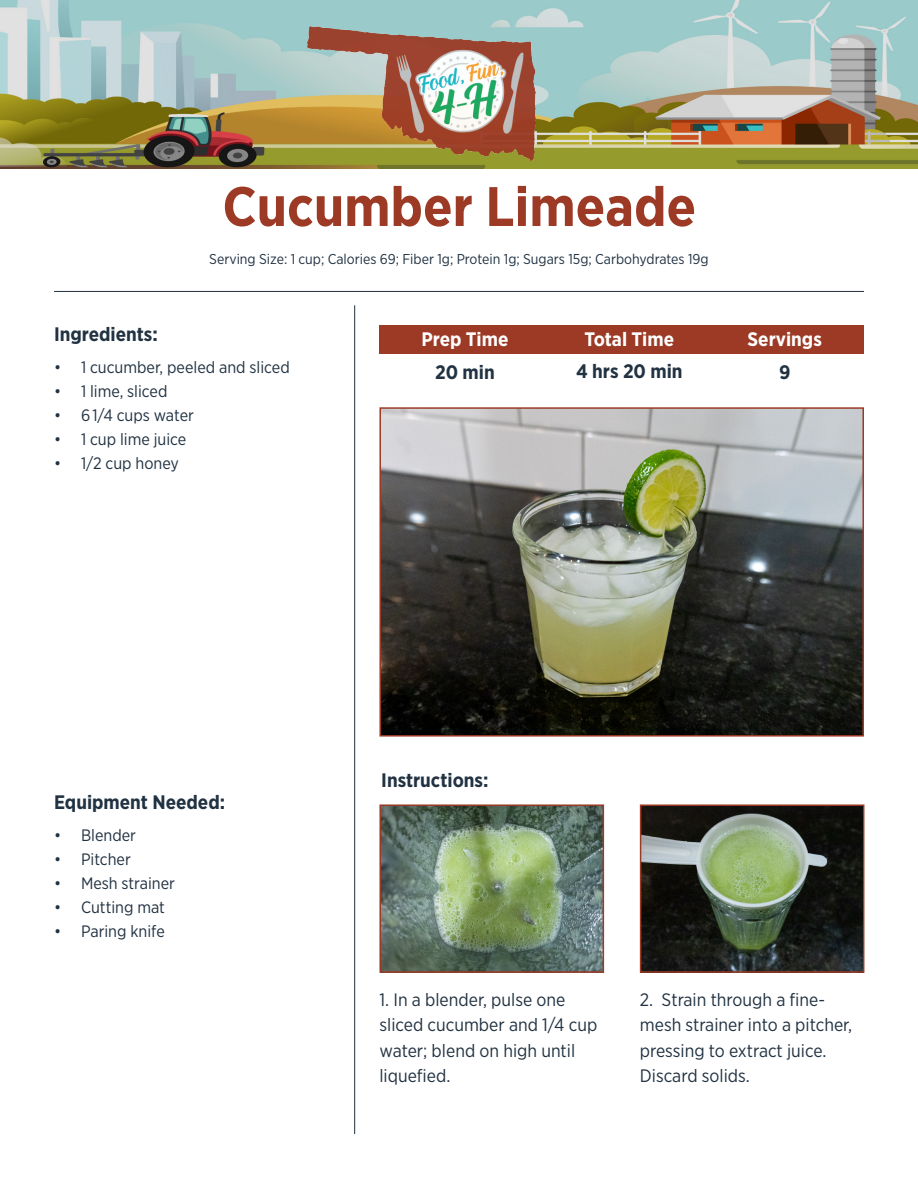
<style>
.page{position:relative;width:918px;height:1188px;background:#fff}
.page>*{position:absolute;margin:0;border:0;box-sizing:border-box;transform-origin:0 0}
.t1{font:700 55.5px "Gotham Narrow";color:#9c3a25}
.t2{font:700 19.5px "Gotham Narrow";color:#213242}
.t3{font:700 19.5px "Gotham Narrow";color:#fff}
.t4{font:18px/25.5px "Gotham Narrow";color:#213242}
.t5{font:16.5px "Gotham Narrow";color:#213242}
.t6{font:14.25px "Gotham Narrow";color:#213242}
</style>
<div class="page">
<div style="left:379px;top:326px;width:485px;height:28px;background:#9c3a25"></div>
<img style="left:382px;top:410px;width:479px;height:324px">
<div style="left:379px;top:407px;width:485px;height:330px;border:2px solid #9c3a25"></div>
<img style="left:382px;top:807px;width:219px;height:163px">
<div style="left:379px;top:804px;width:225px;height:169px;border:2px solid #9c3a25"></div>
<img style="left:643px;top:807px;width:218px;height:163px">
<div style="left:640px;top:804px;width:224px;height:169px;border:2px solid #9c3a25"></div>
<hr style="left:54px;top:291px;width:810px;height:1px;background:#213242">
<hr style="left:354px;top:305px;width:1px;height:829px;background:#213242">
<svg style="left:0;top:0;width:918px;height:168px;background:#a2af95"></svg>
<img style="left:307px;top:26px;width:229px;height:134px">
<p class="t1" style="left:222px;top:171px;width:475px">Cucumber Limeade</p>
<p class="t6" style="left:209px;top:250px;width:501px">Serving Size: 1 cup; Calories 69; Fiber 1g; Protein 1g; Sugars 15g; Carbohydrates 19g</p>
<p class="t2" style="left:54px;top:322px;width:105px">Ingredients:</p>
<p class="t5" style="left:54px;top:357px;width:237px">• 1 cucumber, peeled and sliced</p>
<p class="t5" style="left:54px;top:381px;width:115px">• 1 lime, sliced</p>
<p class="t5" style="left:54px;top:405px;width:141px">• 6 1/4 cups water</p>
<p class="t5" style="left:54px;top:429px;width:134px">• 1 cup lime juice</p>
<p class="t5" style="left:54px;top:453px;width:127px">• 1/2 cup honey</p>
<p class="t3" style="left:422px;top:327px;width:88px">Prep Time</p>
<p class="t2" style="left:435px;top:359px;width:61px">20 min</p>
<p class="t3" style="left:585px;top:327px;width:91px">Total Time</p>
<p class="t2" style="left:576px;top:359px;width:108px">4 hrs 20 min</p>
<p class="t3" style="left:748px;top:327px;width:76px">Servings</p>
<p class="t2" style="left:779px;top:359px;width:13px">9</p>
<p class="t2" style="left:54px;top:789px;width:173px">Equipment Needed:</p>
<p class="t5" style="left:54px;top:825px;width:84px">• Blender</p>
<p class="t5" style="left:54px;top:849px;width:78px">• Pitcher</p>
<p class="t5" style="left:54px;top:873px;width:122px">• Mesh strainer</p>
<p class="t5" style="left:54px;top:897px;width:113px">• Cutting mat</p>
<p class="t5" style="left:54px;top:921px;width:112px">• Paring knife</p>
<p class="t2" style="left:381px;top:768px;width:109px">Instructions:</p>
<p class="t4" style="left:379px;top:986px;width:219px">1. In a blender, pulse one sliced cucumber and 1/4 cup water; blend on high until liquefied.</p>
<p class="t4" style="left:640px;top:986px;width:214px">2. Strain through a fine&shy;mesh strainer into a pitcher, pressing to extract juice.<br>Discard solids.</p>
</div>
